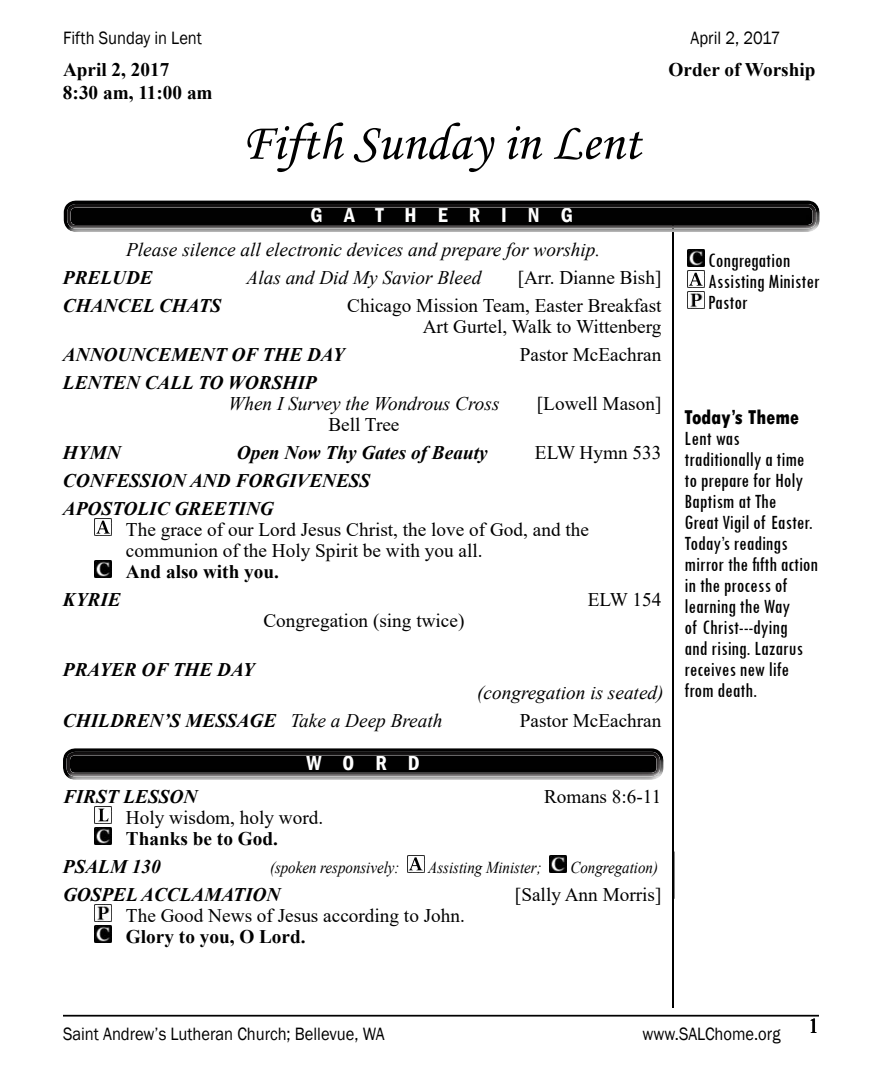
<style>
.page{position:relative;width:882px;height:1071px;background:#fff}
.page>*{position:absolute;margin:0;border:0;box-sizing:border-box;transform-origin:0 0}
.t1{font:52.5px "Monotype Corsiva";color:#000}
.t2{font:condensed 21px/21px "Tw Cen";color:#000}
.t3{font:600 condensed 21px "Franklin Gothic";letter-spacing:1em;color:#fff}
.t4{font:800 condensed 21px "Tw Cen";color:#000}
.t5{font:21px "Times New Roman";color:#000}
.t6{font:19.25px/21px "Times New Roman";color:#000;text-align:right}
.t7{font:italic 700 19.25px/28px "Times New Roman";color:#000}
.t8{font:italic 19.25px "Times New Roman";color:#000}
.t9{font:700 19.25px "Times New Roman";color:#000}
.t10{font:18.38px "Franklin Gothic";color:#000;scale:.9 1}
.t11{font:italic 16.62px "Times New Roman";color:#000;scale:.9 1}
.s1{font-weight:400}
</style>
<div class="page">
<hr style="left:672px;top:63px;width:2px;height:945px;background:#000">
<div style="left:670px;top:0;width:6px;height:219px;background:#fff"></div>
<svg style="left:71px;top:231px;width:740px;height:1px"></svg>
<div style="left:56px;top:193px;width:768px;height:38px;background:#000;opacity:.75"></div>
<hr style="left:63px;top:1015px;width:756px;height:2px;background:#000">
<img style="left:94px;top:518px;width:18px;height:18px">
<img style="left:94px;top:560px;width:18px;height:18px">
<svg style="left:69px;top:778px;width:588px;height:2px"></svg>
<div style="left:62px;top:741px;width:603px;height:37px;background:#000;opacity:.75"></div>
<img style="left:94px;top:806px;width:18px;height:18px">
<img style="left:94px;top:827px;width:18px;height:18px">
<img style="left:407px;top:855px;width:18px;height:18px">
<img style="left:549px;top:855px;width:18px;height:18px">
<img style="left:94px;top:904px;width:18px;height:18px">
<img style="left:94px;top:925px;width:18px;height:18px">
<img style="left:687px;top:249px;width:18px;height:18px">
<img style="left:687px;top:270px;width:18px;height:18px">
<img style="left:687px;top:291px;width:18px;height:18px">
<p class="t10" style="left:63px;top:27px;width:156px">Fifth Sunday in Lent</p>
<p class="t10" style="left:691px;top:27px;width:101px">April 2, 2017</p>
<p class="t9" style="left:63px;top:56px;width:108px">April 2, 2017</p>
<p class="t9" style="left:669px;top:56px;width:148px">Order of Worship</p>
<p class="t9" style="left:63px;top:79px;width:151px">8:30 am, 11:00 am</p>
<h1 class="t1" style="left:242px;top:111px;width:401px">Fifth Sunday in Lent</h1>
<p class="t3" style="left:310px;top:201px;width:264px">GATHERING</p>
<p class="t8" style="left:126px;top:236px;width:476px">Please silence all electronic devices and prepare for worship.</p>
<p class="t7" style="left:63px;top:263px;width:91px">PRELUDE</p>
<p class="t8" style="left:247px;top:264px;width:236px">Alas and Did My Savior Bleed</p>
<p class="t6" style="left:518px;top:266px;width:145px">[Arr. Dianne Bish]</p>
<p class="t7" style="left:63px;top:291px;width:160px">CHANCEL CHATS</p>
<p class="t6" style="left:347px;top:294px;width:316px">Chicago Mission Team, Easter Breakfast<br>Art Gurtel, Walk to Wittenberg</p>
<p class="t7" style="left:63px;top:340px;width:283px">ANNOUNCEMENT OF THE DAY</p>
<p class="t6" style="left:520px;top:343px;width:143px">Pastor McEachran</p>
<p class="t7" style="left:63px;top:368px;width:255px">LENTEN CALL TO WORSHIP</p>
<p class="t8" style="left:228px;top:390px;width:273px">When I Survey the Wondrous Cross</p>
<p class="t6" style="left:537px;top:392px;width:126px">[Lowell Mason]</p>
<p class="t6" style="left:328px;top:413px;width:73px">Bell Tree</p>
<p class="t7" style="left:63px;top:438px;width:59px">HYMN</p>
<p class="t7" style="left:237px;top:438px;width:252px">Open Now Thy Gates of Beauty</p>
<p class="t6" style="left:535px;top:441px;width:128px">ELW Hymn 533</p>
<p class="t7" style="left:63px;top:466px;width:309px">CONFESSION AND FORGIVENESS<br>APOSTOLIC GREETING</p>
<p class="t6" style="left:126px;top:518px;width:464px;text-align:left">The grace of our Lord Jesus Christ, the love of God, and the communion of the Holy Spirit be with you all.</p>
<p class="t9" style="left:126px;top:558px;width:154px">And also with you.</p>
<p class="t7" style="left:63px;top:585px;width:59px">KYRIE</p>
<p class="t6" style="left:588px;top:588px;width:75px">ELW 154</p>
<p class="t6" style="left:263px;top:609px;width:203px">Congregation (sing twice)</p>
<p class="t7" style="left:63px;top:655px;width:193px">PRAYER OF THE DAY</p>
<p class="t8" style="left:477px;top:679px;width:188px">(congregation is seated)</p>
<p class="t7" style="left:63px;top:706px;width:381px">CHILDREN’S MESSAGE <span class="s1">Take a Deep Breath</span></p>
<p class="t6" style="left:520px;top:709px;width:143px">Pastor McEachran</p>
<p class="t3" style="left:307px;top:749px;width:115px">WORD</p>
<p class="t7" style="left:63px;top:782px;width:136px">FIRST LESSON</p>
<p class="t6" style="left:544px;top:785px;width:119px">Romans 8:6-11</p>
<p class="t6" style="left:126px;top:806px;width:199px">Holy wisdom, holy word.</p>
<p class="t9" style="left:126px;top:824px;width:153px">Thanks be to God.</p>
<p class="t7" style="left:63px;top:852px;width:99px">PSALM 130</p>
<p class="t11" style="left:270px;top:856px;width:145px">(spoken responsively:</p>
<p class="t11" style="left:428px;top:856px;width:128px">Assisting Minister;</p>
<p class="t11" style="left:570px;top:856px;width:99px">Congregation)</p>
<p class="t7" style="left:63px;top:880px;width:219px">GOSPEL ACCLAMATION</p>
<p class="t6" style="left:515px;top:883px;width:148px">[Sally Ann Morris]</p>
<p class="t6" style="left:126px;top:904px;width:340px">The Good News of Jesus according to John.</p>
<p class="t9" style="left:126px;top:922px;width:181px">Glory to you, O Lord.</p>
<p class="t2" style="left:708px;top:249px;width:113px">Congregation<br>Assisting Minister<br>Pastor</p>
<p class="t4" style="left:685px;top:405px;width:116px">Today’s Theme</p>
<p class="t2" style="left:685px;top:427px;width:135px">Lent was traditionally a time to prepare for Holy<br>Baptism at The<br>Great Vigil of Easter.<br>Today’s readings mirror the fifth action in the process of learning the Way<br>of Christ---dying<br>and rising. Lazarus receives new life from death.</p>
<p class="t10" style="left:63px;top:1022px;width:359px">Saint Andrew’s Lutheran Church; Bellevue, WA</p>
<p class="t10" style="left:643px;top:1022px;width:155px">www.SALChome.org</p>
<p class="t5" style="left:808px;top:1011px;width:12px">1</p>
</div>
